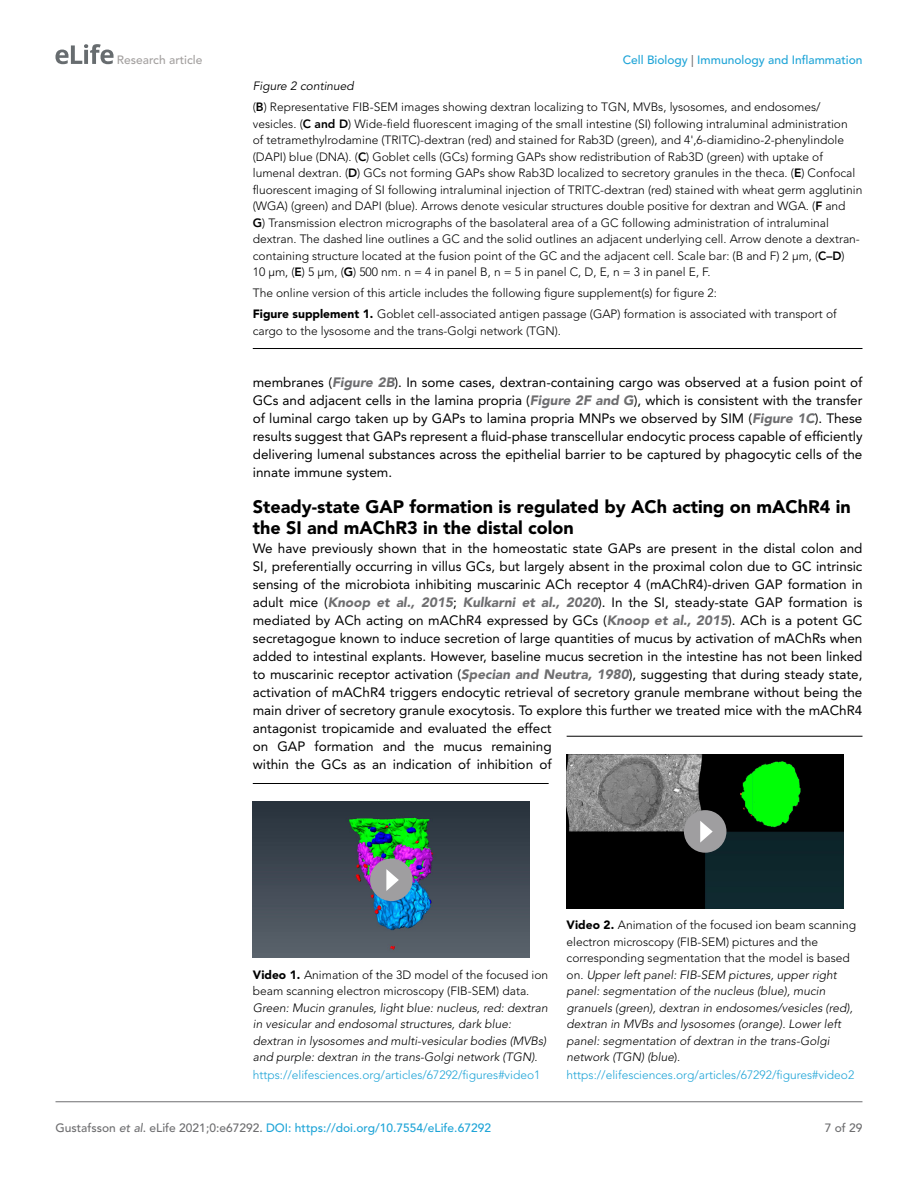
<style>
.page{position:relative;width:918px;height:1188px;background:#fff}
.page>*{position:absolute;margin:0;border:0;box-sizing:border-box;transform-origin:0 0}
.t1{font:900 18px/21px "Avenir LT Std";color:#000}
.t2{font:13.5px/18px "Avenir LT Std";color:#000;text-align:justify}
.t3{font:300 12px/16.5px "Avenir LT Std";color:#000}
.t4{font:italic 300 12px/16.5px "Avenir LT Std";color:#000}
.t5{font:500 12px "Avenir LT Std";color:#1ea4d7}
.t6{font:300 12px "Avenir LT Std";color:#1ea4d7}
.t7{font:italic 12px "Avenir LT Std";color:#000}
.t8{font:500 12px "Avenir LT Std";color:#a3a09f}
.t9{font:500 12px "Avenir LT Std";color:#6e6e70}
.s1{color:#6e6e70}
.s2{font-weight:800}
.s3{font-weight:900}
.s4{font-weight:900;font-style:italic;color:#6e6e70}
.s5{font-style:normal}
.s6{font-weight:900;font-style:normal}
.s7{font-style:italic;color:#6e6e70}
</style>
<div class="page">
<svg style="left:55px;top:44px;width:59px;height:20px"></svg>
<hr style="left:56px;top:1101px;width:806px;height:1px;background:#6e6e70">
<hr style="left:253px;top:348px;width:609px;height:1px;background:#000">
<hr style="left:253px;top:783px;width:296px;height:1px;background:#000">
<img style="left:253px;top:802px;width:277px;height:156px">
<hr style="left:567px;top:736px;width:295px;height:1px;background:#000">
<img style="left:567px;top:755px;width:277px;height:153px">
<div style="left:370px;top:859px;width:43px;height:42px;background:#9f9ea0;border-radius:50%"></div>
<svg style="left:386px;top:869px;width:13px;height:22px"></svg>
<div style="left:684px;top:810px;width:42px;height:43px;background:#9f9ea0;border-radius:50%"></div>
<svg style="left:700px;top:821px;width:13px;height:22px"></svg>
<p class="t8" style="left:117px;top:53px;width:87px">Research article</p>
<p class="t5" style="left:623px;top:53px;width:241px">Cell Biology <span class="s1">|</span> Immunology and Inflammation</p>
<p class="t7" style="left:253px;top:79px;width:103px">Figure 2 continued</p>
<p class="t3" style="left:253px;top:99px;width:611px">(<span class="s2">B</span>) Representative FIB-SEM images showing dextran localizing to TGN, MVBs, lysosomes, and endosomes/ vesicles. (<span class="s2">C and D</span>) Wide-field fluorescent imaging of the small intestine (SI) following intraluminal administration<br>of tetramethylrodamine (TRITC)-dextran (red) and stained for Rab3D (green), and 4',6-diamidino-2-phenylindole (DAPI) blue (DNA). (<span class="s2">C</span>) Goblet cells (GCs) forming GAPs show redistribution of Rab3D (green) with uptake of lumenal dextran. (<span class="s2">D</span>) GCs not forming GAPs show Rab3D localized to secretory granules in the theca. (<span class="s2">E</span>) Confocal fluorescent imaging of SI following intraluminal injection of TRITC-dextran (red) stained with wheat germ agglutinin (WGA) (green) and DAPI (blue). Arrows denote vesicular structures double positive for dextran and WGA. (<span class="s2">F</span> and<br><span class="s2">G</span>) Transmission electron micrographs of the basolateral area of a GC following administration of intraluminal dextran. The dashed line outlines a GC and the solid outlines an adjacent underlying cell. Arrow denote a dextran&shy;containing structure located at the fusion point of the GC and the adjacent cell. Scale bar: (B and F) 2 µm, (<span class="s2">C–D</span>)<br>10 µm, (<span class="s2">E</span>) 5 µm, (<span class="s2">G</span>) 500 nm. n = 4 in panel B, n = 5 in panel C, D, E, n = 3 in panel E, F.</p>
<p class="t3" style="left:253px;top:283px;width:585px;line-height:21px">The online version of this article includes the following figure supplement(s) for figure 2:<br><span class="s3">Figure supplement 1.</span> Goblet cell-associated antigen passage (GAP) formation is associated with transport of</p>
<p class="t3" style="left:253px;top:322px;width:310px">cargo to the lysosome and the trans-Golgi network (TGN).</p>
<p class="t2" style="left:253px;top:373px;width:611px">membranes (<span class="s4">Figure 2B</span>). In some cases, dextran-containing cargo was observed at a fusion point of GCs and adjacent cells in the lamina propria (<span class="s4">Figure 2F and G</span>), which is consistent with the transfer of luminal cargo taken up by GAPs to lamina propria MNPs we observed by SIM (<span class="s4">Figure 1C</span>). These results suggest that GAPs represent a fluid-phase transcellular endocytic process capable of efficiently delivering lumenal substances across the epithelial barrier to be captured by phagocytic cells of the innate immune system.</p>
<h1 class="t1" style="left:253px;top:496px;width:599px">Steady-state GAP formation is regulated by ACh acting on mAChR4 in the SI and mAChR3 in the distal colon</h1>
<p class="t2" style="left:253px;top:540px;width:611px;text-align:left">We have previously shown that in the homeostatic state GAPs are present in the distal colon and SI, preferentially occurring in villus GCs, but largely absent in the proximal colon due to GC intrinsic sensing of the microbiota inhibiting muscarinic ACh receptor 4 (mAChR4)-driven GAP formation in adult mice (<span class="s4">Knoop et al., 2015</span>; <span class="s4">Kulkarni et al., 2020</span>). In the SI, steady-state GAP formation is mediated by ACh acting on mAChR4 expressed by GCs (<span class="s4">Knoop et al., 2015</span>). ACh is a potent GC secretagogue known to induce secretion of large quantities of mucus by activation of mAChRs when added to intestinal explants. However, baseline mucus secretion in the intestine has not been linked to muscarinic receptor activation (<span class="s4">Specian and Neutra, 1980</span>), suggesting that during steady state, activation of mAChR4 triggers endocytic retrieval of secretory granule membrane without being the main driver of secretory granule exocytosis. To explore this further we treated mice with the mAChR4 antagonist tropicamide and evaluated the effect<br>on GAP formation and the mucus remaining<br>within the GCs as an indication of inhibition of</p>
<p class="t3" style="left:253px;top:966px;width:297px"><span class="s3">Video 1.</span> Animation of the 3D model of the focused ion beam scanning electron microscopy (FIB-SEM) data.</p>
<p class="t4" style="left:253px;top:1000px;width:297px">Green: Mucin granules, light blue: nucleus, red: dextran in vesicular and endosomal structures, dark blue: dextran in lysosomes and multi-vesicular bodies (MVBs) and purple: dextran in the trans-Golgi network (TGN)<span class="s5">.</span></p>
<p class="t6" style="left:253px;top:1068px;width:289px">https://elifesciences.org/articles/67292/figures#video1</p>
<p class="t4" style="left:567px;top:917px;width:291px"><span class="s6">Video 2.</span> <span class="s5">Animation of the focused ion beam scanning electron microscopy (FIB-SEM) pictures and the corresponding segmentation that the model is based on.</span> Upper left panel: FIB-SEM pictures, upper right panel: segmentation of the nucleus (blue), mucin granuels (green), dextran in endosomes/vesicles (red), dextran in MVBs and lysosomes (orange). Lower left panel: segmentation of dextran in the trans-Golgi network (TGN) (blue<span class="s5">).</span></p>
<p class="t6" style="left:567px;top:1068px;width:289px">https://elifesciences.org/articles/67292/figures#video2</p>
<p class="t5" style="left:56px;top:1121px;width:437px"><span class="s1">Gustafsson</span> <span class="s7">et al</span><span class="s1">. eLife 2021;0:e67292.</span> DOI: https://doi.org/10.7554/eLife.67292</p>
<p class="t9" style="left:825px;top:1121px;width:39px">7 of 29</p>
</div>
